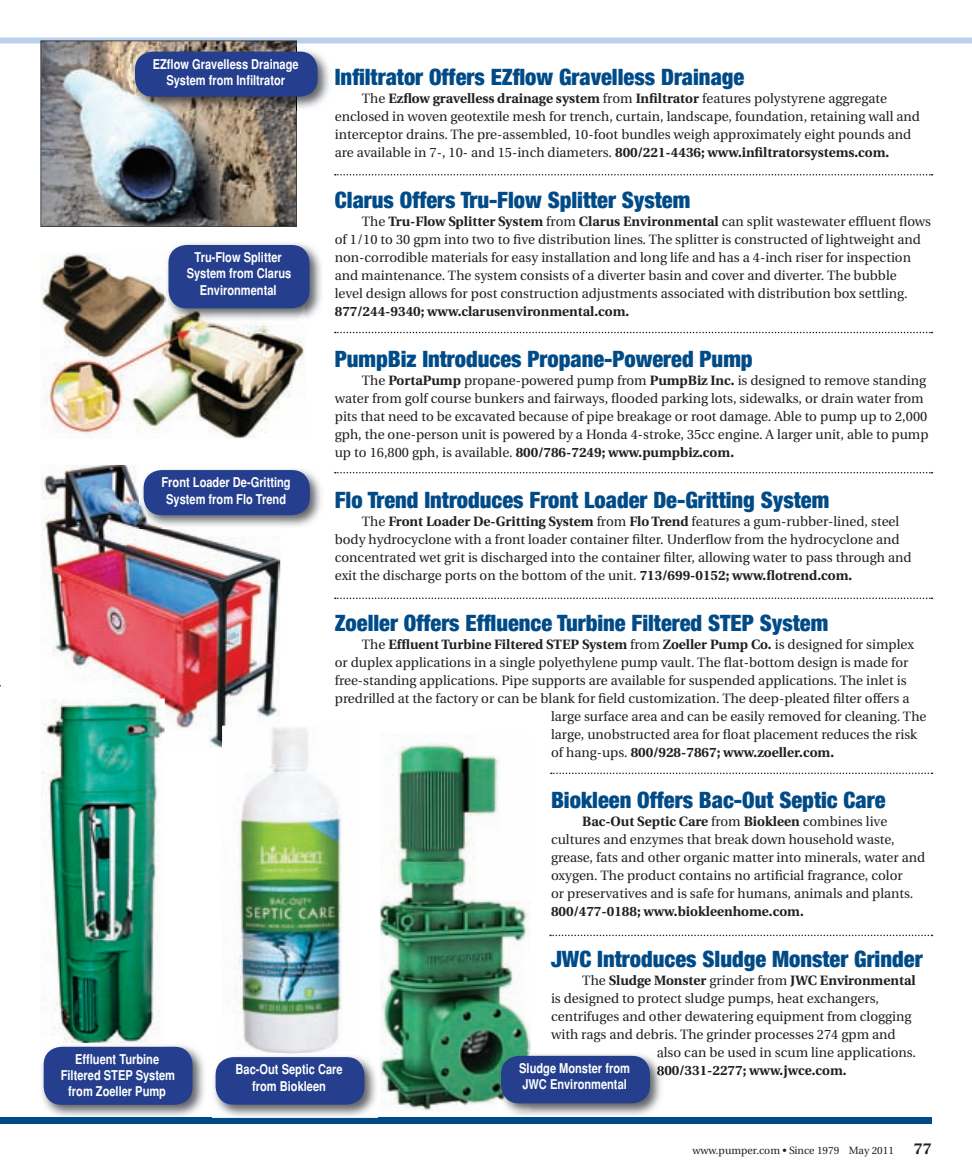
<style>
.page{position:relative;width:972px;height:1175px;background:#fff}
.page>*{position:absolute;margin:0;border:0;box-sizing:border-box;transform-origin:0 0}
.t1{font:900 condensed 22.5px "Helvetica Neue";color:#004b87}
.t2{font:700 15.75px "Utopia";color:#231f20}
.t3{font:13.5px/18px "Utopia";color:#231f20}
.t4{font:700 13.5px "Utopia";color:#231f20}
.t5{font:700 condensed 13.5px/16.2px "Helvetica";color:#fff;text-align:center}
.t6{font:10.5px "Utopia";color:#231f20}
.s1{font-weight:700}
.s2{font-weight:400}
</style>
<div class="page">
<hr style="left:0;top:0;width:1px;height:674px;background:#ebf2f9">
<div style="left:0;top:1118px;width:932px;height:6px;background:#004b87"></div>
<div style="left:0;top:38px;width:972px;height:6px;background:#b9d1ec"></div>
<img style="left:40px;top:40px;width:257px;height:187px">
<img style="left:131px;top:48px;width:198px;height:62px">
<img style="left:296px;top:48px;width:2px;height:62px">
<div style="left:135px;top:52px;width:183px;height:45px;background:#253f8e;border-radius:18px"></div>
<img style="left:41px;top:253px;width:264px;height:185px">
<img style="left:171px;top:243px;width:150px;height:76px">
<img style="left:165px;top:253px;width:141px;height:69px">
<div style="left:168px;top:245px;width:142px;height:63px;background:#253f8e;border-radius:18px"></div>
<img style="left:41px;top:465px;width:239px;height:282px">
<img style="left:140px;top:466px;width:181px;height:62px">
<div style="left:144px;top:470px;width:166px;height:45px;background:#253f8e;border-radius:18px"></div>
<img style="left:222px;top:725px;width:120px;height:328px">
<img style="left:214px;top:1053px;width:162px;height:64px">
<div style="left:216px;top:1057px;width:148px;height:47px;background:#253f8e;border-radius:18px"></div>
<img style="left:380px;top:743px;width:151px;height:368px">
<img style="left:511px;top:1054px;width:150px;height:62px">
<svg style="left:657px;top:1052px;width:6px;height:26px"></svg>
<img style="left:497px;top:1052px;width:34px;height:59px">
<div style="left:501px;top:1055px;width:149px;height:48px;background:#253f8e;border-radius:18px"></div>
<img style="left:41px;top:698px;width:123px;height:345px">
<img style="left:40px;top:1045px;width:166px;height:73px">
<div style="left:44px;top:1046px;width:149px;height:58px;background:#253f8e;border-radius:18px"></div>
<svg style="left:335px;top:174px;width:597px;height:1px"></svg>
<svg style="left:335px;top:332px;width:597px;height:1px"></svg>
<svg style="left:335px;top:472px;width:597px;height:1px"></svg>
<svg style="left:335px;top:597px;width:597px;height:2px"></svg>
<svg style="left:551px;top:772px;width:381px;height:2px"></svg>
<svg style="left:550px;top:934px;width:382px;height:2px"></svg>
<p class="t5" style="left:153px;top:56px;width:147px">EZflow Gravelless Drainage<br>System from Infiltrator</p>
<h1 class="t1" style="left:335px;top:63px;width:411px">Infiltrator Offers EZflow Gravelless Drainage</h1>
<p class="t3" style="left:335px;top:90px;width:587px;text-indent:27px">The <span class="s1">Ezflow gravelless drainage system</span> from <span class="s1">Infiltrator</span> features polystyrene aggregate enclosed in woven geotextile mesh for trench, curtain, landscape, foundation, retaining wall and interceptor drains. The pre-assembled, 10-foot bundles weigh approximately eight pounds and are available in 7-, 10- and 15-inch diameters. <span class="s1">800/221-4436; www.infiltratorsystems.com.</span></p>
<h1 class="t1" style="left:335px;top:186px;width:357px">Clarus Offers Tru-Flow Splitter System</h1>
<p class="t3" style="left:335px;top:213px;width:598px;text-indent:27px">The <span class="s1">Tru-Flow Splitter System</span> from <span class="s1">Clarus Environmental</span> can split wastewater effluent flows of 1/10 to 30 gpm into two to five distribution lines. The splitter is constructed of lightweight and non-corrodible materials for easy installation and long life and has a 4-inch riser for inspection and maintenance. The system consists of a diverter basin and cover and diverter. The bubble<br>level design allows for post construction adjustments associated with distribution box settling.</p>
<p class="t4" style="left:335px;top:303px;width:296px">877/244-9340; www.clarusenvironmental.com.</p>
<h1 class="t1" style="left:335px;top:345px;width:419px">PumpBiz Introduces Propane-Powered Pump</h1>
<p class="t3" style="left:335px;top:372px;width:595px;text-indent:27px">The <span class="s1">PortaPump</span> propane-powered pump from <span class="s1">PumpBiz Inc.</span> is designed to remove standing water from golf course bunkers and fairways, flooded parking lots, sidewalks, or drain water from pits that need to be excavated because of pipe breakage or root damage. Able to pump up to 2,000 gph, the one-person unit is powered by a Honda 4-stroke, 35cc engine. A larger unit, able to pump up to 16,800 gph, is available. <span class="s1">800/786-7249; www.pumpbiz.com.</span></p>
<h1 class="t1" style="left:335px;top:486px;width:496px">Flo Trend Introduces Front Loader De-Gritting System</h1>
<p class="t3" style="left:335px;top:513px;width:578px;text-indent:27px">The <span class="s1">Front Loader De-Gritting System</span> from <span class="s1">Flo Trend</span> features a gum-rubber-lined, steel body hydrocyclone with a front loader container filter. Underflow from the hydrocyclone and concentrated wet grit is discharged into the container filter, allowing water to pass through and exit the discharge ports on the bottom of the unit. <span class="s1">713/699-0152; www.flotrend.com.</span></p>
<h1 class="t1" style="left:335px;top:609px;width:495px">Zoeller Offers Effluence Turbine Filtered STEP System</h1>
<p class="t4" style="left:362px;top:637px;width:554px"><span class="s2">The</span> Effluent Turbine Filtered STEP System <span class="s2">from</span> Zoeller Pump Co. <span class="s2">is designed for simplex</span></p>
<p class="t3" style="left:335px;top:654px;width:575px">or duplex applications in a single polyethylene pump vault. The flat-bottom design is made for</p>
<p class="t3" style="left:335px;top:672px;width:573px">free-standing applications. Pipe supports are available for suspended applications. The inlet is</p>
<p class="t3" style="left:335px;top:690px;width:576px">predrilled at the factory or can be blank for field customization. The deep-pleated filter offers a</p>
<p class="t3" style="left:551px;top:708px;width:377px">large surface area and can be easily removed for cleaning. The</p>
<p class="t3" style="left:551px;top:726px;width:368px">large, unobstructed area for float placement reduces the risk</p>
<p class="t4" style="left:551px;top:744px;width:285px"><span class="s2">of hang-ups.</span> 800/928-7867; www.zoeller.com.</p>
<h1 class="t1" style="left:551px;top:786px;width:336px">Biokleen Offers Bac-Out Septic Care</h1>
<p class="t3" style="left:551px;top:813px;width:376px;text-indent:31px"><span class="s1">Bac-Out Septic Care</span> from <span class="s1">Biokleen</span> combines live cultures and enzymes that break down household waste, grease, fats and other organic matter into minerals, water and oxygen. The product contains no artificial fragrance, color<br>or preservatives and is safe for humans, animals and plants.</p>
<p class="t4" style="left:551px;top:903px;width:254px">800/477-0188; www.biokleenhome.com.</p>
<h1 class="t1" style="left:551px;top:945px;width:373px">JWC Introduces Sludge Monster Grinder</h1>
<p class="t4" style="left:582px;top:973px;width:335px"><span class="s2">The</span> Sludge Monster <span class="s2">grinder from</span> JWC Environmental</p>
<p class="t3" style="left:551px;top:990px;width:330px">is designed to protect sludge pumps, heat exchangers,</p>
<p class="t3" style="left:551px;top:1008px;width:362px">centrifuges and other dewatering equipment from clogging</p>
<p class="t3" style="left:551px;top:1026px;width:346px">with rags and debris. The grinder processes 274 gpm and</p>
<p class="t3" style="left:657px;top:1044px;width:261px">also can be used in scum line applications.</p>
<p class="t4" style="left:657px;top:1062px;width:191px">800/331-2277; www.jwce.com.</p>
<p class="t5" style="left:187px;top:249px;width:106px">Tru-Flow Splitter<br>System from Clarus<br>Environmental</p>
<p class="t5" style="left:162px;top:474px;width:131px">Front Loader De-Gritting<br>System from Flo Trend</p>
<p class="t5" style="left:61px;top:1051px;width:116px">Effluent Turbine<br>Filtered STEP System from Zoeller Pump</p>
<p class="t5" style="left:236px;top:1061px;width:109px">Bac-Out Septic Care from Biokleen</p>
<p class="t5" style="left:519px;top:1060px;width:112px;text-align:left">Sludge Monster from<br>JWC Environmental</p>
<p class="t6" style="left:693px;top:1144px;width:203px">www.pumper.com • Since 1979 May 2011</p>
<p class="t2" style="left:914px;top:1139px;width:19px">77</p>
</div>
